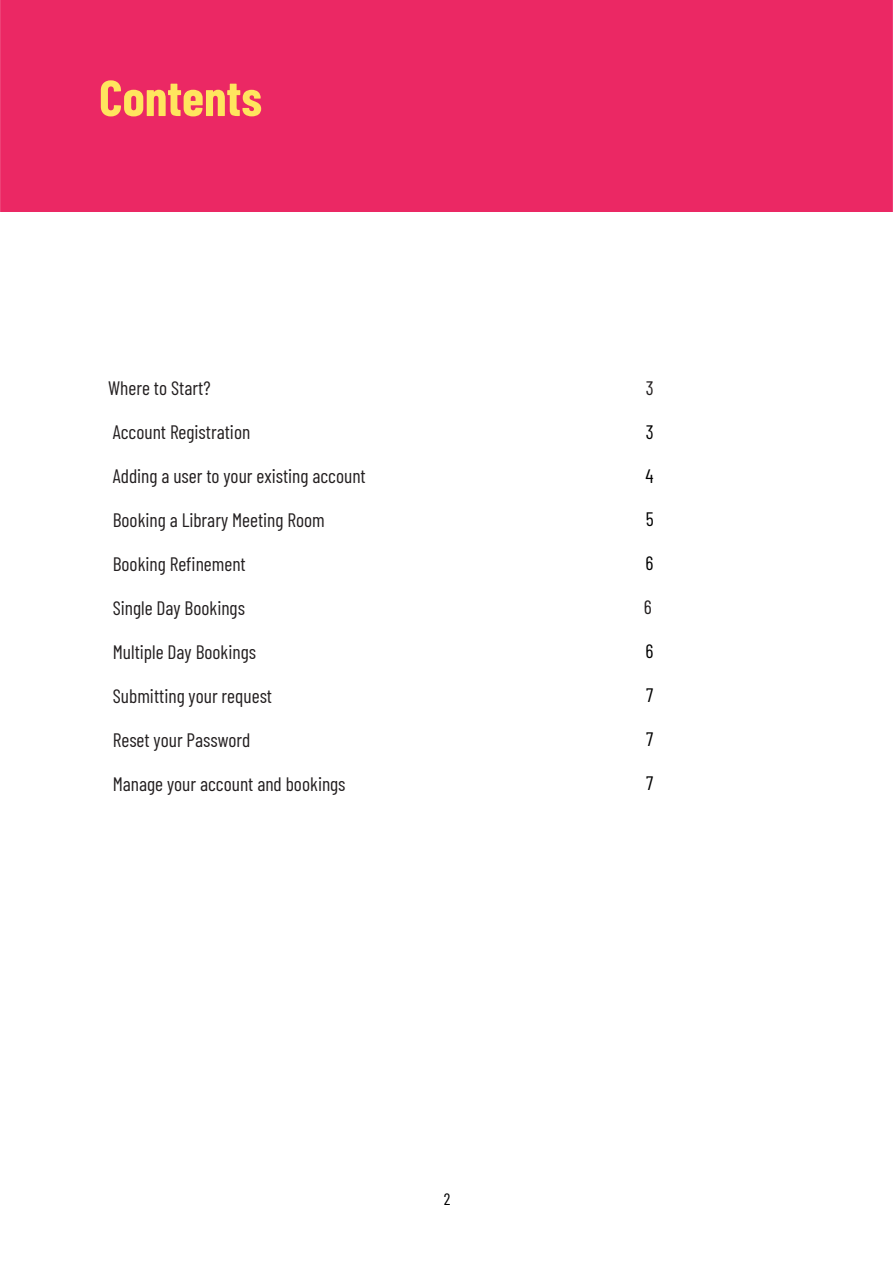
<style>
.page{position:relative;width:894px;height:1264px;background:#fff}
.page>*{position:absolute;margin:0;border:0;box-sizing:border-box;transform-origin:0 0}
.t1{font:700 50.4px "Barlow Condensed";color:#ffe55e}
.t2{font:19.5px "Barlow Condensed";color:#231f20}
.t3{font:19.5px "Barlow Condensed";color:#000}
.t4{font:16.5px "Barlow Condensed";color:#000}
</style>
<div class="page">
<div style="left:0;top:0;width:892px;height:212px;background:#eb2864"></div>
<div style="left:0;top:9px;width:880px;height:203px;background:#eb2864"></div>
<p class="t1" style="left:99px;top:66px;width:164px">Contents</p>
<h1 class="t2" style="left:108px;top:375px;width:104px">Where to Start?</h1>
<p class="t2" style="left:113px;top:420px;width:139px">Account Registration</p>
<p class="t2" style="left:113px;top:464px;width:254px">Adding a user to your existing account</p>
<p class="t2" style="left:113px;top:508px;width:213px">Booking a Library Meeting Room</p>
<p class="t2" style="left:113px;top:551px;width:134px">Booking Refinement</p>
<p class="t2" style="left:113px;top:595px;width:134px">Single Day Bookings</p>
<p class="t2" style="left:113px;top:639px;width:145px">Multiple Day Bookings</p>
<p class="t2" style="left:113px;top:683px;width:161px">Submitting your request</p>
<p class="t2" style="left:113px;top:727px;width:139px">Reset your Password</p>
<p class="t2" style="left:113px;top:771px;width:234px">Manage your account and bookings</p>
<p class="t4" style="left:443px;top:1188px;width:8px">2</p>
<p class="t2" style="left:645px;top:375px;width:9px">3</p>
<p class="t3" style="left:645px;top:419px;width:9px">3</p>
<p class="t3" style="left:645px;top:463px;width:10px">4</p>
<p class="t3" style="left:645px;top:507px;width:9px">5</p>
<p class="t3" style="left:645px;top:551px;width:9px">6</p>
<p class="t2" style="left:643px;top:594px;width:9px">6</p>
<p class="t3" style="left:645px;top:638px;width:9px">6</p>
<p class="t3" style="left:646px;top:682px;width:9px">7</p>
<p class="t3" style="left:646px;top:726px;width:9px">7</p>
<p class="t3" style="left:646px;top:770px;width:9px">7</p>
</div>
